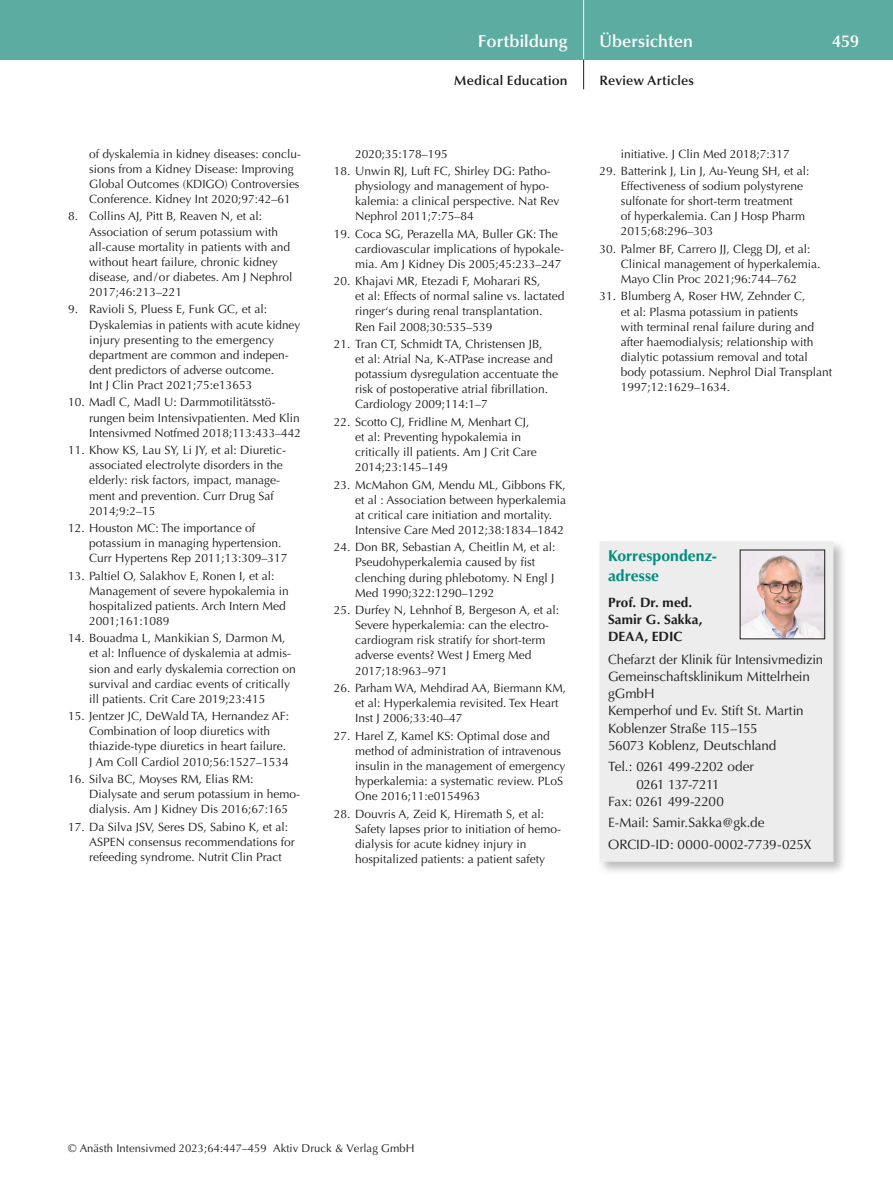
<style>
.page{position:relative;width:893px;height:1191px;background:#fff}
.page>*{position:absolute;margin:0;border:0;box-sizing:border-box;transform-origin:0 0}
.t1{font:600 17.25px "Optima";color:#fff}
.t2{font:700 15.75px/19.5px "Optima";color:#008d7e}
.t3{font:13.5px/17.2px "Optima";letter-spacing:-.01em;color:#1d1d1b}
.t4{font:700 13.5px/17.2px "Optima";letter-spacing:.01em;color:#1d1d1b}
.t5{font:600 13.5px "Optima";letter-spacing:.01em;color:#1d1d1b}
.t6{font:13.5px "Optima";letter-spacing:-.055em;color:#1d1d1b}
.t7{font:12px/15.1px "Optima";color:#1d1d1b}
.t8{font:11.25px "Optima";letter-spacing:.005em;color:#1d1d1b}
</style>
<div class="page">
<div style="left:0;top:0;width:893px;height:60px;background:#5caca2"></div>
<hr style="left:583px;top:0;width:1px;height:60px;background:#fff">
<svg style="left:583px;top:60px;width:1px;height:29px"></svg>
<div style="left:597px;top:539px;width:251px;height:336px;background:#1d1d1b;opacity:.3"></div>
<div style="left:600px;top:541px;width:233px;height:320px;background:#ededed"></div>
<img style="left:742px;top:552px;width:81px;height:85px">
<p class="t7" style="left:89px;top:146px;width:213px">of dyskalemia in kidney diseases: conclu&shy;sions from a Kidney Disease: Improving Global Outcomes (KDIGO) Controversies Conference. Kidney Int 2020;97:42–61</p>
<p class="t7" style="left:89px;top:209px;width:205px;text-indent:-21px">8. Collins AJ, Pitt B, Reaven N, et al:<br>Association of serum potassium with all-cause mortality in patients with and without heart failure, chronic kidney disease, and/or diabetes. Am J Nephrol 2017;46:213–221</p>
<p class="t7" style="left:89px;top:302px;width:212px;text-indent:-21px">9. Ravioli S, Pluess E, Funk GC, et al:<br>Dyskalemias in patients with acute kidney injury presenting to the emergency department are common and indepen&shy;dent predictors of adverse outcome.<br>Int J Clin Pract 2021;75:e13653</p>
<p class="t7" style="left:89px;top:395px;width:213px;text-indent:-21px">10. Madl C, Madl U: Darmmotilitätsstö&shy;rungen beim Intensivpatienten. Med Klin<br>Intensivmed Notfmed 2018;113:433–442</p>
<p class="t7" style="left:89px;top:442px;width:198px;text-indent:-21px">11. Khow KS, Lau SY, Li JY, et al: Diuretic&shy;associated electrolyte disorders in the elderly: risk factors, impact, manage&shy;ment and prevention. Curr Drug Saf 2014;9:2–15</p>
<p class="t7" style="left:89px;top:520px;width:200px;text-indent:-21px">12. Houston MC: The importance of potassium in managing hypertension.<br>Curr Hypertens Rep 2011;13:309–317</p>
<p class="t7" style="left:89px;top:568px;width:201px;text-indent:-21px">13. Paltiel O, Salakhov E, Ronen I, et al:<br>Management of severe hypokalemia in hospitalized patients. Arch Intern Med 2001;161:1089</p>
<p class="t7" style="left:89px;top:631px;width:208px;text-indent:-21px">14. Bouadma L, Mankikian S, Darmon M, et al: Influence of dyskalemia at admis&shy;sion and early dyskalemia correction on survival and cardiac events of critically ill patients. Crit Care 2019;23:415</p>
<p class="t7" style="left:89px;top:708px;width:201px;text-indent:-21px">15. Jentzer JC, DeWald TA, Hernandez AF:<br>Combination of loop diuretics with thiazide-type diuretics in heart failure.<br>J Am Coll Cardiol 2010;56:1527–1534</p>
<p class="t7" style="left:89px;top:771px;width:212px;text-indent:-21px">16. Silva BC, Moyses RM, Elias RM:<br>Dialysate and serum potassium in hemo&shy;dialysis. Am J Kidney Dis 2016;67:165</p>
<p class="t7" style="left:89px;top:819px;width:207px;text-indent:-21px">17. Da Silva JSV, Seres DS, Sabino K, et al:<br>ASPEN consensus recommendations for refeeding syndrome. Nutrit Clin Pract</p>
<h1 class="t1" style="left:478px;top:31px;width:91px">Fortbildung</h1>
<h1 class="t1" style="left:600px;top:31px;width:95px">Übersichten</h1>
<h1 class="t1" style="left:832px;top:31px;width:28px">459</h1>
<p class="t5" style="left:454px;top:73px;width:115px">Medical Education</p>
<p class="t5" style="left:600px;top:73px;width:96px">Review Articles</p>
<p class="t7" style="left:355px;top:146px;width:94px">2020;35:178–195</p>
<p class="t7" style="left:355px;top:163px;width:206px;text-indent:-21px">18. Unwin RJ, Luft FC, Shirley DG: Patho&shy;physiology and management of hypo&shy;kalemia: a clinical perspective. Nat Rev Nephrol 2011;7:75–84</p>
<p class="t7" style="left:355px;top:226px;width:211px;text-indent:-21px">19. Coca SG, Perazella MA, Buller GK: The cardiovascular implications of hypokale&shy;mia. Am J Kidney Dis 2005;45:233–247</p>
<p class="t7" style="left:355px;top:274px;width:211px;text-indent:-21px">20. Khajavi MR, Etezadi F, Moharari RS,<br>et al: Effects of normal saline vs. lactated ringer‘s during renal transplantation.<br>Ren Fail 2008;30:535–539</p>
<p class="t7" style="left:355px;top:336px;width:205px;text-indent:-21px">21. Tran CT, Schmidt TA, Christensen JB,<br>et al: Atrial Na, K-ATPase increase and potassium dysregulation accentuate the risk of postoperative atrial fibrillation.<br>Cardiology 2009;114:1–7</p>
<p class="t7" style="left:355px;top:414px;width:183px;text-indent:-21px">22. Scotto CJ, Fridline M, Menhart CJ, et al: Preventing hypokalemia in critically ill patients. Am J Crit Care<br>2014;23:145–149</p>
<p class="t7" style="left:355px;top:477px;width:213px;text-indent:-21px">23. McMahon GM, Mendu ML, Gibbons FK, et al : Association between hyperkalemia at critical care initiation and mortality.<br>Intensive Care Med 2012;38:1834–1842</p>
<p class="t7" style="left:355px;top:540px;width:202px;text-indent:-21px">24. Don BR, Sebastian A, Cheitlin M, et al:<br>Pseudohyperkalemia caused by fist clenching during phlebotomy. N Engl J Med 1990;322:1290–1292</p>
<p class="t7" style="left:355px;top:602px;width:206px;text-indent:-21px">25. Durfey N, Lehnhof B, Bergeson A, et al:<br>Severe hyperkalemia: can the electro&shy;cardiogram risk stratify for short-term adverse events? West J Emerg Med 2017;18:963–971</p>
<p class="t7" style="left:355px;top:680px;width:212px;text-indent:-21px">26. Parham WA, Mehdirad AA, Biermann KM, et al: Hyperkalemia revisited. Tex Heart<br>Inst J 2006;33:40–47</p>
<p class="t7" style="left:355px;top:728px;width:212px;text-indent:-21px">27. Harel Z, Kamel KS: Optimal dose and method of administration of intravenous insulin in the management of emergency hyperkalemia: a systematic review. PLoS One 2016;11:e0154963</p>
<p class="t7" style="left:355px;top:806px;width:208px;text-indent:-21px">28. Douvris A, Zeid K, Hiremath S, et al:<br>Safety lapses prior to initiation of hemo&shy;dialysis for acute kidney injury in hospitalized patients: a patient safety</p>
<p class="t7" style="left:621px;top:146px;width:171px">initiative. J Clin Med 2018;7:317</p>
<p class="t7" style="left:621px;top:163px;width:190px;text-indent:-21px">29. Batterink J, Lin J, Au-Yeung SH, et al:<br>Effectiveness of sodium polystyrene sulfonate for short-term treatment<br>of hyperkalemia. Can J Hosp Pharm 2015;68:296–303</p>
<p class="t7" style="left:621px;top:241px;width:201px;text-indent:-21px">30. Palmer BF, Carrero JJ, Clegg DJ, et al:<br>Clinical management of hyperkalemia.<br>Mayo Clin Proc 2021;96:744–762</p>
<p class="t7" style="left:621px;top:289px;width:213px;text-indent:-21px">31. Blumberg A, Roser HW, Zehnder C,<br>et al: Plasma potassium in patients<br>with terminal renal failure during and after haemodialysis; relationship with dialytic potassium removal and total body potassium. Nephrol Dial Transplant 1997;12:1629–1634.</p>
<h2 class="t2" style="left:608px;top:546px;width:109px">Korrespondenz&shy;adresse</h2>
<p class="t4" style="left:608px;top:593px;width:96px">Prof. Dr. med.<br>Samir G. Sakka,<br>DEAA, EDIC</p>
<p class="t3" style="left:608px;top:650px;width:217px">Chefarzt der Klinik für Intensivmedizin<br>Gemeinschaftsklinikum Mittelrhein gGmbH<br>Kemperhof und Ev. Stift St. Martin<br>Koblenzer Straße 115–155<br>56073 Koblenz, Deutschland</p>
<p class="t3" style="left:608px;top:758px;width:147px">Tel.: 0261 499-2202 oder</p>
<p class="t6" style="left:636px;top:776px;width:85px">0261 137-7211</p>
<p class="t3" style="left:608px;top:793px;width:117px">Fax: 0261 499-2200</p>
<p class="t3" style="left:608px;top:812px;width:205px;line-height:21.5px">E-Mail: Samir.Sakka@gk.de<br>ORCID-ID: 0000-0002-7739-025X</p>
<p class="t8" style="left:68px;top:1142px;width:348px">© Anästh Intensivmed 2023;64:447–459 Aktiv Druck &amp; Verlag GmbH</p>
</div>
